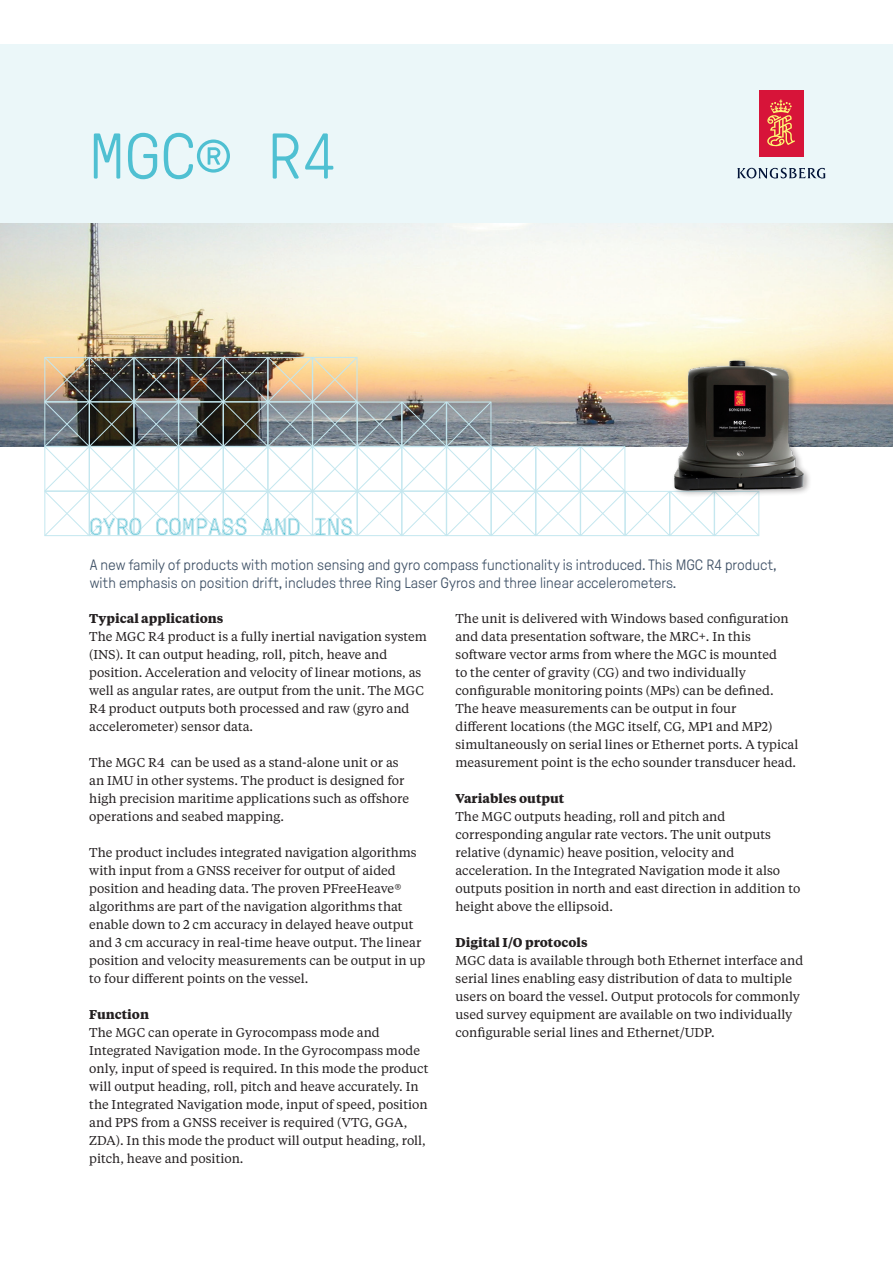
<style>
.page{position:relative;width:893px;height:1263px;background:#fff}
.page>*{position:absolute;margin:0;border:0;box-sizing:border-box;transform-origin:0 0}
.H0_-_Cover{font:300 64.5px "GT Pressura Mono";color:#4fc0d2}
.H2_-_Headlines__Norm{font:300 24px "GT Pressura Mono";color:#4fc0d2}
.Ingress_Pressura{font:300 15px/18px "GT Pressura";color:#405267}
.Body{font:12.75px/18px "Tiempos Text";color:#231f20}
.Body-2{font:700 12.75px "Tiempos Text";color:#231f20}
</style>
<div class="page">
<img style="left:0;top:223px;width:893px;height:223px">
<div style="left:0;top:45px;width:893px;height:178px;background:#ebf7f9"></div>
<div style="left:759px;top:90px;width:44px;height:66px;background:#d71439"></div>
<svg style="left:767px;top:100px;width:28px;height:46px"></svg>
<svg style="left:737px;top:168px;width:88px;height:11px"></svg>
<svg style="left:44px;top:357px;width:715px;height:180px"></svg>
<div style="left:671px;top:357px;width:141px;height:141px;background:#231f20;opacity:.4"></div>
<img style="left:654px;top:357px;width:172px;height:138px">
<p class="H0_-_Cover" style="left:89px;top:122px;width:250px">MGC® R4</p>
<p class="H2_-_Headlines__Norm" style="left:89px;top:514px;width:266px">GYRO COMPASS AND INS</p>
<p class="Ingress_Pressura" style="left:90px;top:556px;width:688px">A new family of products with motion sensing and gyro compass functionality is introduced. This MGC R4 product, with emphasis on position drift, includes three Ring Laser Gyros and three linear accelerometers.</p>
<p class="Body-2" style="left:89px;top:610px;width:136px">Typical applications</p>
<p class="Body" style="left:89px;top:627px;width:339px">The MGC R4 product is a fully inertial navigation system (INS). It can output heading, roll, pitch, heave and position. Acceleration and velocity of linear motions, as well as angular rates, are output from the unit. The MGC R4 product outputs both processed and raw (gyro and accelerometer) sensor data.</p>
<p class="Body" style="left:89px;top:753px;width:321px">The MGC R4 can be used as a stand-alone unit or as an IMU in other systems. The product is designed for high precision maritime applications such as offshore operations and seabed mapping.</p>
<p class="Body" style="left:89px;top:843px;width:338px">The product includes integrated navigation algorithms with input from a GNSS receiver for output of aided position and heading data. The proven PFreeHeave® algorithms are part of the navigation algorithms that enable down to 2 cm accuracy in delayed heave output and 3 cm accuracy in real-time heave output. The linear position and velocity measurements can be output in up to four different points on the vessel.</p>
<p class="Body-2" style="left:89px;top:1006px;width:61px">Function</p>
<p class="Body" style="left:89px;top:1023px;width:341px">The MGC can operate in Gyrocompass mode and Integrated Navigation mode. In the Gyrocompass mode only, input of speed is required. In this mode the product will output heading, roll, pitch and heave accurately. In the Integrated Navigation mode, input of speed, position and PPS from a GNSS receiver is required (VTG, GGA, ZDA). In this mode the product will output heading, roll, pitch, heave and position.</p>
<p class="Body" style="left:455px;top:609px;width:344px">The unit is delivered with Windows based configuration and data presentation software, the MRC+. In this software vector arms from where the MGC is mounted<br>to the center of gravity (CG) and two individually configurable monitoring points (MPs) can be defined.<br>The heave measurements can be output in four<br>different locations (the MGC itself, CG, MP1 and MP2) simultaneously on serial lines or Ethernet ports. A typical measurement point is the echo sounder transducer head.</p>
<p class="Body-2" style="left:455px;top:790px;width:110px">Variables output</p>
<p class="Body" style="left:455px;top:807px;width:346px">The MGC outputs heading, roll and pitch and corresponding angular rate vectors. The unit outputs relative (dynamic) heave position, velocity and acceleration. In the Integrated Navigation mode it also outputs position in north and east direction in addition to height above the ellipsoid.</p>
<p class="Body-2" style="left:455px;top:934px;width:134px">Digital I/O protocols</p>
<p class="Body" style="left:455px;top:951px;width:349px">MGC data is available through both Ethernet interface and serial lines enabling easy distribution of data to multiple users on board the vessel. Output protocols for commonly used survey equipment are available on two individually configurable serial lines and Ethernet/UDP.</p>
</div>
